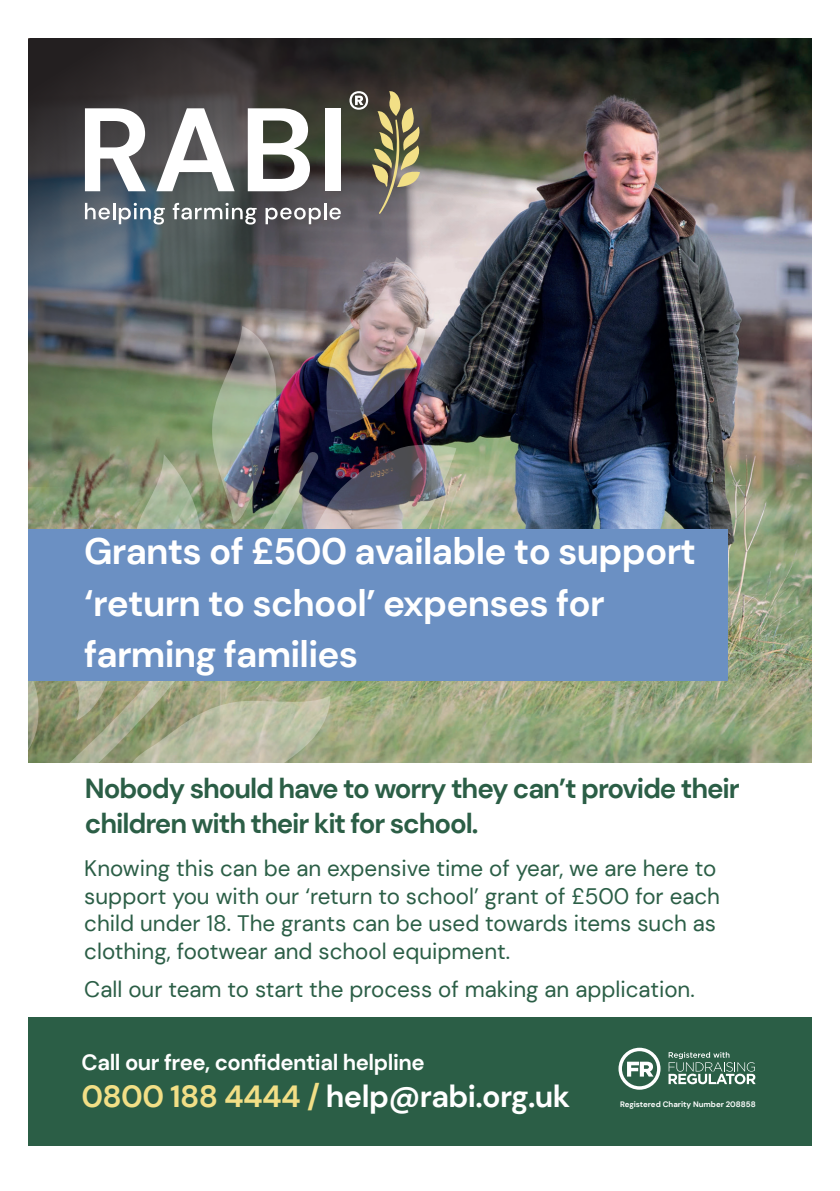
<style>
.page{position:relative;width:840px;height:1191px;background:#fff}
.page>*{position:absolute;margin:0;border:0;box-sizing:border-box;transform-origin:0 0}
.t1{font:700 36.8px/51.2px "DM Sans";letter-spacing:-.02em;color:#fff}
.t2{font:700 30.6px "DM Sans";letter-spacing:-.02em;color:#fff}
.t3{font:700 27.6px/34.2px "DM Sans";letter-spacing:-.04em;color:#2b5e46}
.t4{font:22.4px/27.6px "DM Sans";color:#2b5e46}
.t5{font:700 22px "DM Sans";letter-spacing:-.02em;color:#fff}
.t6{font:700 7.8px "DM Sans";color:#fff}
.s1{color:#f2df86}
</style>
<div class="page">
<div style="left:28px;top:1017px;width:783px;height:128px;background:#2b5e46"></div>
<img style="left:456px;top:486px;width:355px;height:276px">
<img style="left:28px;top:39px;width:783px;height:447px">
<img style="left:28px;top:257px;width:428px;height:506px">
<img style="left:28px;top:451px;width:291px;height:312px">
<svg style="left:85px;top:108px;width:61px;height:83px"></svg>
<svg style="left:156px;top:108px;width:78px;height:83px"></svg>
<svg style="left:248px;top:108px;width:62px;height:83px"></svg>
<div style="left:325px;top:108px;width:15px;height:83px;background:#fff"></div>
<svg style="left:85px;top:203px;width:80px;height:21px"></svg>
<svg style="left:173px;top:203px;width:83px;height:21px"></svg>
<svg style="left:265px;top:203px;width:75px;height:21px"></svg>
<svg style="left:349px;top:91px;width:71px;height:123px;background:#77725a"></svg>
<div style="left:28px;top:529px;width:700px;height:152px;background:#6b90c3"></div>
<svg style="left:618px;top:1047px;width:42px;height:42px"></svg>
<svg style="left:668px;top:1052px;width:87px;height:32px"></svg>
<p class="t1" style="left:84px;top:526px;width:613px">Grants of £500 available to support ‘return to school’ expenses for farming families</p>
<p class="t3" style="left:85px;top:771px;width:656px">Nobody should have to worry they can’t provide their children with their kit for school.</p>
<p class="t4" style="left:84px;top:854px;width:637px">Knowing this can be an expensive time of year, we are here to support you with our ‘return to school’ grant of £500 for each child under 18. The grants can be used towards items such as clothing, footwear and school equipment.</p>
<p class="t4" style="left:84px;top:975px;width:611px">Call our team to start the process of making an application.</p>
<p class="t5" style="left:81px;top:1048px;width:344px">Call our free, confidential helpline</p>
<p class="t2" style="left:81px;top:1076px;width:490px"><span class="s1">0800 188 4444 /</span> help@rabi.org.uk</p>
<p class="t6" style="left:619px;top:1099px;width:137px">Registered Charity Number 208858</p>
</div>
